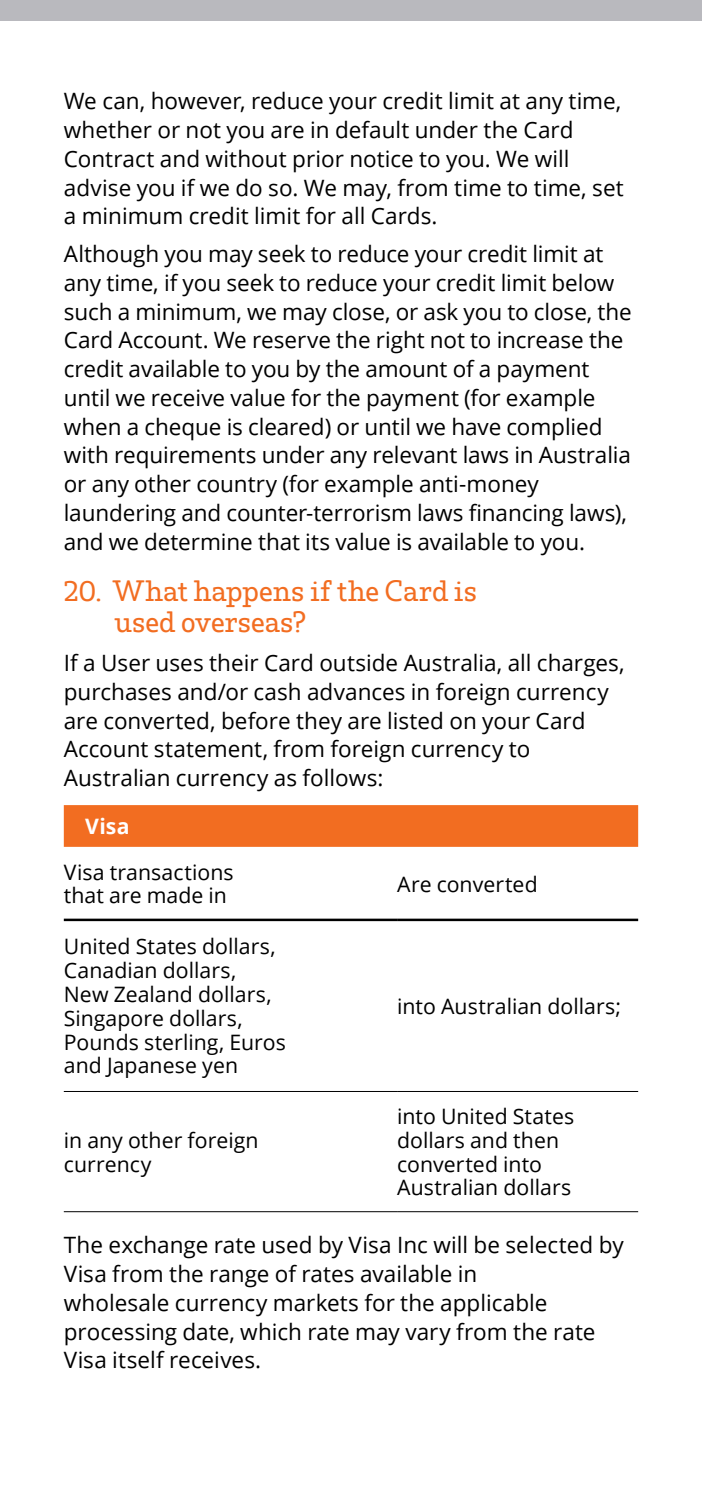
<style>
.page{position:relative;width:702px;height:1489px;background:#fff}
.page>*{position:absolute;margin:0;border:0;box-sizing:border-box;transform-origin:0 0}
.t1{font:27.5px/31.2px "Bankwest Serif";letter-spacing:.005em;color:#f26d21}
.t2{font:22.5px/28.8px "Open Sans";color:#000}
.t3{font:21.25px/23.8px "Open Sans";color:#000}
.t4{font:700 21.25px "Open Sans";color:#fff}
</style>
<div class="page">
<div style="left:0;top:0;width:702px;height:21px;background:#b9b9be"></div>
<div style="left:64px;top:805px;width:574px;height:41px;background:#f26d21"></div>
<hr style="left:64px;top:918px;width:333px;height:3px;background:#000">
<hr style="left:397px;top:918px;width:241px;height:3px;background:#000">
<hr style="left:64px;top:1090px;width:333px;height:1px;background:#000">
<hr style="left:397px;top:1090px;width:241px;height:1px;background:#000">
<hr style="left:64px;top:1211px;width:333px;height:1px;background:#000">
<hr style="left:397px;top:1211px;width:241px;height:1px;background:#000">
<p class="t2" style="left:64px;top:86px;width:561px">We can, however, reduce your credit limit at any time, whether or not you are in default under the Card Contract and without prior notice to you. We will advise you if we do so. We may, from time to time, set a minimum credit limit for all Cards.</p>
<p class="t2" style="left:64px;top:239px;width:569px">Although you may seek to reduce your credit limit at any time, if you seek to reduce your credit limit below such a minimum, we may close, or ask you to close, the Card Account. We reserve the right not to increase the credit available to you by the amount of a payment until we receive value for the payment (for example when a cheque is cleared) or until we have complied with requirements under any relevant laws in Australia or any other country (for example anti-money laundering and counter-terrorism laws financing laws), and we determine that its value is available to you.</p>
<p class="t1" style="left:115px;top:576px;width:363px;text-indent:-51px">20. What happens if the Card is used overseas?</p>
<p class="t2" style="left:64px;top:648px;width:562px">If a User uses their Card outside Australia, all charges, purchases and/or cash advances in foreign currency are converted, before they are listed on your Card Account statement, from foreign currency to Australian currency as follows:</p>
<p class="t4" style="left:85px;top:811px;width:46px">Visa</p>
<p class="t3" style="left:64px;top:859px;width:171px">Visa transactions that are made in</p>
<p class="t3" style="left:397px;top:871px;width:142px">Are converted</p>
<p class="t3" style="left:64px;top:934px;width:224px">United States dollars,<br>Canadian dollars,<br>New Zealand dollars,<br>Singapore dollars,<br>Pounds sterling, Euros and Japanese yen</p>
<p class="t3" style="left:397px;top:993px;width:225px">into Australian dollars;</p>
<p class="t3" style="left:64px;top:1127px;width:196px">in any other foreign currency</p>
<p class="t3" style="left:397px;top:1103px;width:179px">into United States dollars and then converted into<br>Australian dollars</p>
<p class="t2" style="left:64px;top:1229px;width:561px">The exchange rate used by Visa Inc will be selected by Visa from the range of rates available in<br>wholesale currency markets for the applicable processing date, which rate may vary from the rate Visa itself receives.</p>
</div>
